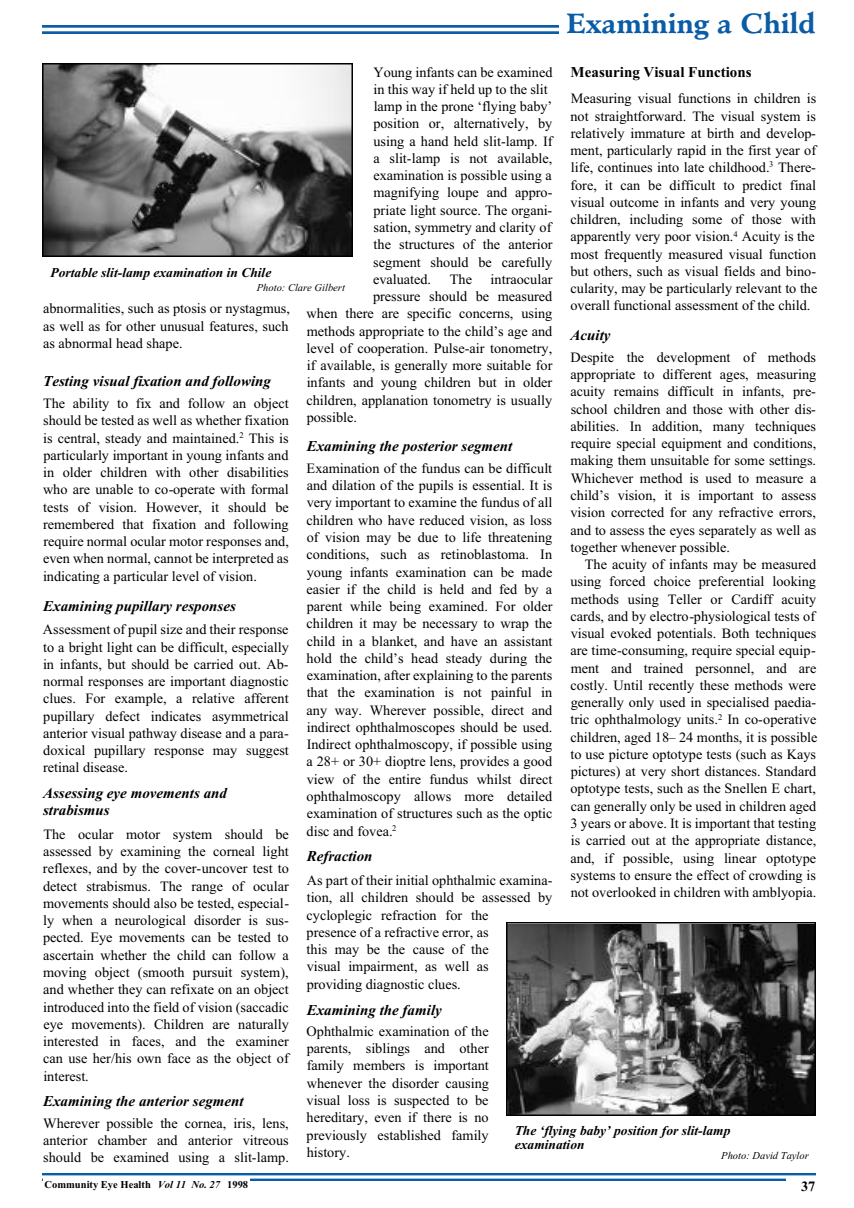
<style>
.page{position:relative;width:854px;height:1208px;background:#fff}
.page>*{position:absolute;margin:0;border:0;box-sizing:border-box;transform-origin:0 0}
.t1{font:700 27px "Minister";color:#095ca6}
.t2{font:italic 700 15px/17.2px "Times New Roman";color:#000}
.t3{font:700 15px "Times New Roman";color:#000}
.t4{font:14.25px/17.2px "Times New Roman";color:#000;text-align:justify}
.t5{font:700 14.25px "Times New Roman";color:#000}
.t6{font:italic 700 13.5px/13.5px "Times New Roman";color:#000}
.t7{font:italic 10.5px "Times New Roman";color:#000}
.t8{font:700 10.5px "Times New Roman";color:#000}
.s1{font-style:italic}
</style>
<div class="page">
<img style="left:43px;top:1173px;width:772px;height:7px">
<div style="left:786px;top:1176px;width:30px;height:26px;background:#fff"></div>
<div style="left:43px;top:1176px;width:206px;height:20px;background:#fff"></div>
<img style="left:43px;top:26px;width:516px;height:7px">
<img style="left:43px;top:64px;width:309px;height:193px">
<img style="left:506px;top:922px;width:309px;height:193px">
<h1 class="t1" style="left:566px;top:12px;width:251px">Examining a Child</h1>
<p class="t4" style="left:373px;top:63px;width:181px;text-align:left">Young infants can be examined in this way if held up to the slit lamp in the prone ‘flying baby’ position or, alternatively, by using a hand held slit-lamp. If a slit-lamp is not available, examination is possible using a magnifying loupe and appro&shy;priate light source. The organi&shy;sation, symmetry and clarity of the structures of the anterior segment should be carefully evaluated.</p>
<p class="t3" style="left:570px;top:64px;width:182px">Measuring Visual Functions</p>
<p class="t4" style="left:570px;top:90px;width:248px;text-align:left">Measuring visual functions in children is not straightforward. The visual system is relatively immature at birth and develop&shy;ment, particularly rapid in the first year of life, continues into late childhood.<sup>3</sup> There&shy;fore, it can be difficult to predict final visual outcome in infants and very young children, including some of those with apparently very poor vision.<sup>4</sup> Acuity is the most frequently measured visual function but others, such as visual fields and bino&shy;cularity, may be particularly relevant to the overall functional assessment of the child.</p>
<p class="t2" style="left:570px;top:327px;width:42px">Acuity</p>
<p class="t4" style="left:570px;top:348px;width:247px">Despite the development of methods appropriate to different ages, measuring acuity remains difficult in infants, pre&shy;school children and those with other dis&shy;abilities. In addition, many techniques require special equipment and conditions, making them unsuitable for some settings.<br>Whichever method is used to measure a child’s vision, it is important to assess vision corrected for any refractive errors, and to assess the eyes separately as well as together whenever possible.</p>
<p class="t4" style="left:570px;top:555px;width:248px;text-align:left;text-indent:14px">The acuity of infants may be measured using forced choice preferential looking methods using Teller or Cardiff acuity cards, and by electro-physiological tests of visual evoked potentials. Both techniques are time-consuming, require special equip&shy;ment and trained personnel, and are costly. Until recently these methods were generally only used in specialised paedia&shy;tric ophthalmology units.<sup>2</sup> In co-operative children, aged 18– 24 months, it is possible to use picture optotype tests (such as Kays pictures) at very short distances. Standard optotype tests, such as the Snellen E chart, can generally only be used in children aged 3 years or above. It is important that testing is carried out at the appropriate distance, and, if possible, using linear optotype systems to ensure the effect of crowding is not overlooked in children with amblyopia.</p>
<p class="t6" style="left:51px;top:266px;width:222px">Portable slit-lamp examination in Chile</p>
<p class="t7" style="left:257px;top:281px;width:90px">Photo: Clare Gilbert</p>
<p class="t4" style="left:449px;top:270px;width:24px">The</p>
<p class="t4" style="left:490px;top:270px;width:63px">intraocular</p>
<p class="t4" style="left:373px;top:287px;width:181px">pressure should be measured</p>
<p class="t4" style="left:306px;top:305px;width:247px">when there are specific concerns, using</p>
<p class="t4" style="left:307px;top:322px;width:247px">methods appropriate to the child’s age and</p>
<p class="t4" style="left:306px;top:339px;width:247px">level of cooperation. Pulse-air tonometry,</p>
<p class="t4" style="left:307px;top:356px;width:247px">if available, is generally more suitable for</p>
<p class="t4" style="left:306px;top:374px;width:247px">infants and young children but in older</p>
<p class="t4" style="left:306px;top:391px;width:247px">children, applanation tonometry is usually</p>
<p class="t4" style="left:306px;top:408px;width:52px">possible.</p>
<p class="t2" style="left:306px;top:437px;width:207px">Examining the posterior segment</p>
<p class="t4" style="left:306px;top:459px;width:247px">Examination of the fundus can be difficult and dilation of the pupils is essential. It is very important to examine the fundus of all children who have reduced vision, as loss of vision may be due to life threatening conditions, such as retinoblastoma. In young infants examination can be made easier if the child is held and fed by a parent while being examined. For older children it may be necessary to wrap the child in a blanket, and have an assistant hold the child’s head steady during the examination, after explaining to the parents that the examination is not painful in any way. Wherever possible, direct and indirect ophthalmoscopes should be used.<br>Indirect ophthalmoscopy, if possible using a 28+ or 30+ dioptre lens, provides a good view of the entire fundus whilst direct ophthalmoscopy allows more detailed examination of structures such as the optic disc and fovea.<sup>2</sup></p>
<p class="t2" style="left:306px;top:847px;width:67px">Refraction</p>
<p class="t4" style="left:306px;top:871px;width:247px;text-align:left">As part of their initial ophthalmic examina&shy;tion, all children should be assessed by cycloplegic refraction for the<br>presence of a refractive error, as<br>this may be the cause of the<br>visual impairment, as well as<br>providing diagnostic clues.</p>
<p class="t2" style="left:306px;top:1000px;width:137px">Examining the family</p>
<p class="t4" style="left:306px;top:1022px;width:184px">Ophthalmic examination of the parents, siblings and other family members is important whenever the disorder causing visual loss is suspected to be hereditary, even if there is no previously established family history.</p>
<p class="t4" style="left:43px;top:300px;width:248px">abnormalities, such as ptosis or nystagmus, as well as for other unusual features, such as abnormal head shape.</p>
<p class="t2" style="left:43px;top:372px;width:229px">Testing visual fixation and following</p>
<p class="t4" style="left:43px;top:394px;width:247px">The ability to fix and follow an object should be tested as well as whether fixation is central, steady and maintained.<sup>2</sup> This is particularly important in young infants and in older children with other disabilities who are unable to co-operate with formal tests of vision. However, it should be remembered that fixation and following require normal ocular motor responses and, even when normal, cannot be interpreted as indicating a particular level of vision.</p>
<p class="t2" style="left:43px;top:597px;width:194px">Examining pupillary responses</p>
<p class="t4" style="left:43px;top:620px;width:247px">Assessment of pupil size and their response to a bright light can be difficult, especially in infants, but should be carried out. Ab&shy;normal responses are important diagnostic clues. For example, a relative afferent pupillary defect indicates asymmetrical anterior visual pathway disease and a para&shy;doxical pupillary response may suggest retinal disease.</p>
<p class="t2" style="left:43px;top:784px;width:185px">Assessing eye movements and strabismus</p>
<p class="t4" style="left:43px;top:825px;width:247px">The ocular motor system should be assessed by examining the corneal light reflexes, and by the cover-uncover test to detect strabismus. The range of ocular movements should also be tested, especial&shy;ly when a neurological disorder is sus&shy;pected. Eye movements can be tested to ascertain whether the child can follow a moving object (smooth pursuit system), and whether they can refixate on an object introduced into the field of vision (saccadic eye movements). Children are naturally interested in faces, and the examiner can use her/his own face as the object of interest.</p>
<p class="t2" style="left:43px;top:1092px;width:202px">Examining the anterior segment</p>
<p class="t4" style="left:43px;top:1114px;width:247px">Wherever possible the cornea, iris, lens, anterior chamber and anterior vitreous should be examined using a slit-lamp.</p>
<p class="t6" style="left:514px;top:1123px;width:217px">The ‘flying baby’ position for slit-lamp examination</p>
<p class="t7" style="left:721px;top:1149px;width:89px">Photo: David Taylor</p>
<p class="t8" style="left:45px;top:1178px;width:205px">Community Eye Health <span class="s1">Vol 11 No. 27</span> 1998</p>
<p class="t5" style="left:800px;top:1178px;width:16px">37</p>
</div>
